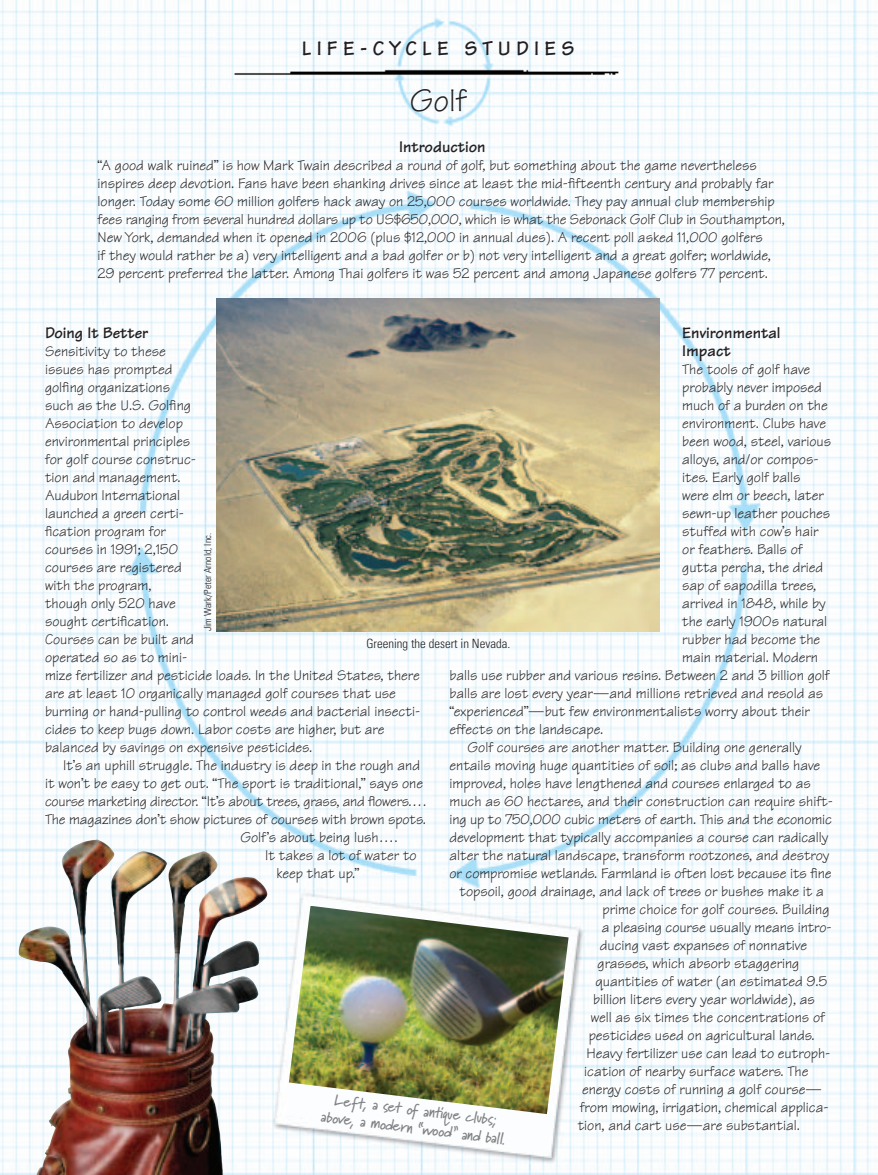
<style>
.page{position:relative;width:878px;height:1175px;background:#fff}
.page>*{position:absolute;margin:0;border:0;box-sizing:border-box;transform-origin:0 0}
.t1{font:33px "Tekton";color:#231f20}
.t2{font:700 21px "Tekton";letter-spacing:.25em;color:#231f20}
.t3{font:700 16.5px/18px "Tekton";color:#231f20}
.t4{font:15px/18px "Tekton";color:#231f20}
.t5{font:700 15px/18px "Marydale";color:#808285;text-align:center}
.t6{font:300 condensed 12.75px "Univers";color:#231f20}
.t7{font:300 condensed 9.75px "Univers";color:#231f20}
</style>
<div class="page">
<img style="left:0;top:0;width:878px;height:1174px">
<img style="left:210px;top:65px;width:457px;height:19px">
<img style="left:289px;top:905px;width:279px;height:209px">
<img style="left:217px;top:298px;width:442px;height:334px">
<img style="left:85px;top:839px;width:133px;height:177px">
<h2 class="t2" style="left:302px;top:41px;width:274px">LIFE-CYCLE STUDIES</h2>
<h1 class="t1" style="left:410px;top:89px;width:58px">Golf</h1>
<p class="t3" style="left:399px;top:140px;width:88px">Introduction</p>
<p class="t4" style="left:98px;top:158px;width:689px">“A good walk ruined” is how Mark Twain described a round of golf, but something about the game nevertheless inspires deep devotion. Fans have been shanking drives since at least the mid-fifteenth century and probably far longer. Today some 60 million golfers hack away on 25,000 courses worldwide. They pay annual club membership fees ranging from several hundred dollars up to US$650,000, which is what the Sebonack Golf Club in Southampton, New York, demanded when it opened in 2006 (plus $12,000 in annual dues). A recent poll asked 11,000 golfers<br>if they would rather be a) very intelligent and a bad golfer or b) not very intelligent and a great golfer; worldwide, 29 percent preferred the latter. Among Thai golfers it was 52 percent and among Japanese golfers 77 percent.</p>
<p class="t3" style="left:682px;top:326px;width:100px">Environmental<br>Impact</p>
<p class="t4" style="left:682px;top:362px;width:129px">The tools of golf have</p>
<p class="t4" style="left:682px;top:380px;width:141px">probably never imposed</p>
<p class="t4" style="left:682px;top:398px;width:147px">much of a burden on the</p>
<p class="t4" style="left:682px;top:416px;width:145px">environment. Clubs have</p>
<p class="t4" style="left:682px;top:434px;width:150px">been wood, steel, various</p>
<p class="t4" style="left:682px;top:452px;width:138px">alloys, and/or compos-</p>
<p class="t4" style="left:682px;top:470px;width:120px">ites. Early golf balls</p>
<p class="t4" style="left:682px;top:488px;width:143px">were elm or beech, later</p>
<p class="t4" style="left:682px;top:506px;width:149px">sewn-up leather pouches</p>
<p class="t4" style="left:682px;top:524px;width:138px">stuffed with cow’s hair</p>
<p class="t4" style="left:682px;top:542px;width:122px">or feathers. Balls of</p>
<p class="t4" style="left:682px;top:560px;width:143px">gutta percha, the dried</p>
<p class="t4" style="left:682px;top:578px;width:136px">sap of sapodilla trees,</p>
<p class="t4" style="left:682px;top:596px;width:145px">arrived in 1848, while by</p>
<p class="t4" style="left:682px;top:614px;width:146px">the early 1900s natural</p>
<p class="t4" style="left:682px;top:632px;width:139px">rubber had become the</p>
<p class="t4" style="left:682px;top:650px;width:137px">main material. Modern</p>
<p class="t4" style="left:449px;top:668px;width:381px">balls use rubber and various resins. Between 2 and 3 billion golf</p>
<p class="t4" style="left:449px;top:686px;width:375px">balls are lost every year—and millions retrieved and resold as</p>
<p class="t4" style="left:449px;top:704px;width:362px">“experienced”—but few environmentalists worry about their</p>
<p class="t4" style="left:449px;top:722px;width:155px">effects on the landscape.</p>
<p class="t4" style="left:467px;top:740px;width:336px">Golf courses are another matter. Building one generally</p>
<p class="t4" style="left:449px;top:758px;width:372px">entails moving huge quantities of soil; as clubs and balls have</p>
<p class="t4" style="left:449px;top:776px;width:363px">improved, holes have lengthened and courses enlarged to as</p>
<p class="t4" style="left:449px;top:794px;width:385px">much as 60 hectares, and their construction can require shift-</p>
<p class="t4" style="left:449px;top:812px;width:384px">ing up to 750,000 cubic meters of earth. This and the economic</p>
<p class="t4" style="left:449px;top:830px;width:380px">development that typically accompanies a course can radically</p>
<p class="t4" style="left:449px;top:848px;width:381px">alter the natural landscape, transform rootzones, and destroy</p>
<p class="t4" style="left:449px;top:866px;width:383px">or compromise wetlands. Farmland is often lost because its fine</p>
<p class="t4" style="left:459px;top:884px;width:366px">topsoil, good drainage, and lack of trees or bushes make it a</p>
<p class="t4" style="left:602px;top:902px;width:228px">prime choice for golf courses. Building</p>
<p class="t4" style="left:602px;top:920px;width:231px">a pleasing course usually means intro-</p>
<p class="t4" style="left:599px;top:938px;width:209px">ducing vast expanses of nonnative</p>
<p class="t4" style="left:597px;top:956px;width:203px">grasses, which absorb staggering</p>
<p class="t4" style="left:595px;top:974px;width:233px">quantities of water (an estimated 9.5</p>
<p class="t4" style="left:593px;top:992px;width:223px">billion liters every year worldwide), as</p>
<p class="t4" style="left:591px;top:1010px;width:235px">well as six times the concentrations of</p>
<p class="t4" style="left:588px;top:1028px;width:227px">pesticides used on agricultural lands.</p>
<p class="t4" style="left:586px;top:1046px;width:245px">Heavy fertilizer use can lead to eutroph-</p>
<p class="t4" style="left:584px;top:1064px;width:225px">ication of nearby surface waters. The</p>
<p class="t4" style="left:582px;top:1082px;width:240px">energy costs of running a golf course—</p>
<p class="t4" style="left:580px;top:1100px;width:250px">from mowing, irrigation, chemical applica-</p>
<p class="t4" style="left:577px;top:1118px;width:224px">tion, and cart use—are substantial.</p>
<p class="t3" style="left:45px;top:326px;width:105px">Doing It Better</p>
<p class="t4" style="left:45px;top:344px;width:377px">Sensitivity to these<br>issues has prompted<br>golfing organizations<br>such as the U.S. Golfing<br>Association to develop<br>environmental principles<br>for golf course construc-<br>tion and management.<br>Audubon International<br>launched a green certi-<br>fication program for<br>courses in 1991; 2,150<br>courses are registered<br>with the program,<br>though only 520 have<br>sought certification.<br>Courses can be built and<br>operated so as to mini-<br>mize fertilizer and pesticide loads. In the United States, there are at least 10 organically managed golf courses that use burning or hand-pulling to control weeds and bacterial insecti&shy;cides to keep bugs down. Labor costs are higher, but are balanced by savings on expensive pesticides.</p>
<p class="t4" style="left:63px;top:758px;width:358px">It’s an uphill struggle. The industry is deep in the rough and</p>
<p class="t4" style="left:45px;top:776px;width:379px">it won’t be easy to get out. “The sport is traditional,” says one</p>
<p class="t4" style="left:45px;top:794px;width:383px">course marketing director. “It’s about trees, grass, and flowers.…</p>
<p class="t4" style="left:45px;top:812px;width:382px">The magazines don’t show pictures of courses with brown spots.</p>
<p class="t4" style="left:240px;top:830px;width:159px">Golf’s about being lush….</p>
<p class="t4" style="left:265px;top:848px;width:153px">It takes a lot of water to</p>
<p class="t4" style="left:276px;top:866px;width:85px">keep that up.”</p>
<p class="t7" style="left:204px;top:631px;width:99px;rotate:-90deg">Jim Wark/Peter Arnold, Inc.</p>
<p class="t6" style="left:366px;top:638px;width:145px">Greening the desert in Nevada.</p>
<p class="t5" style="left:324px;top:1089px;width:188px;rotate:7deg">Left, a set of antique clubs; above, a modern “wood” and ball.</p>
</div>
